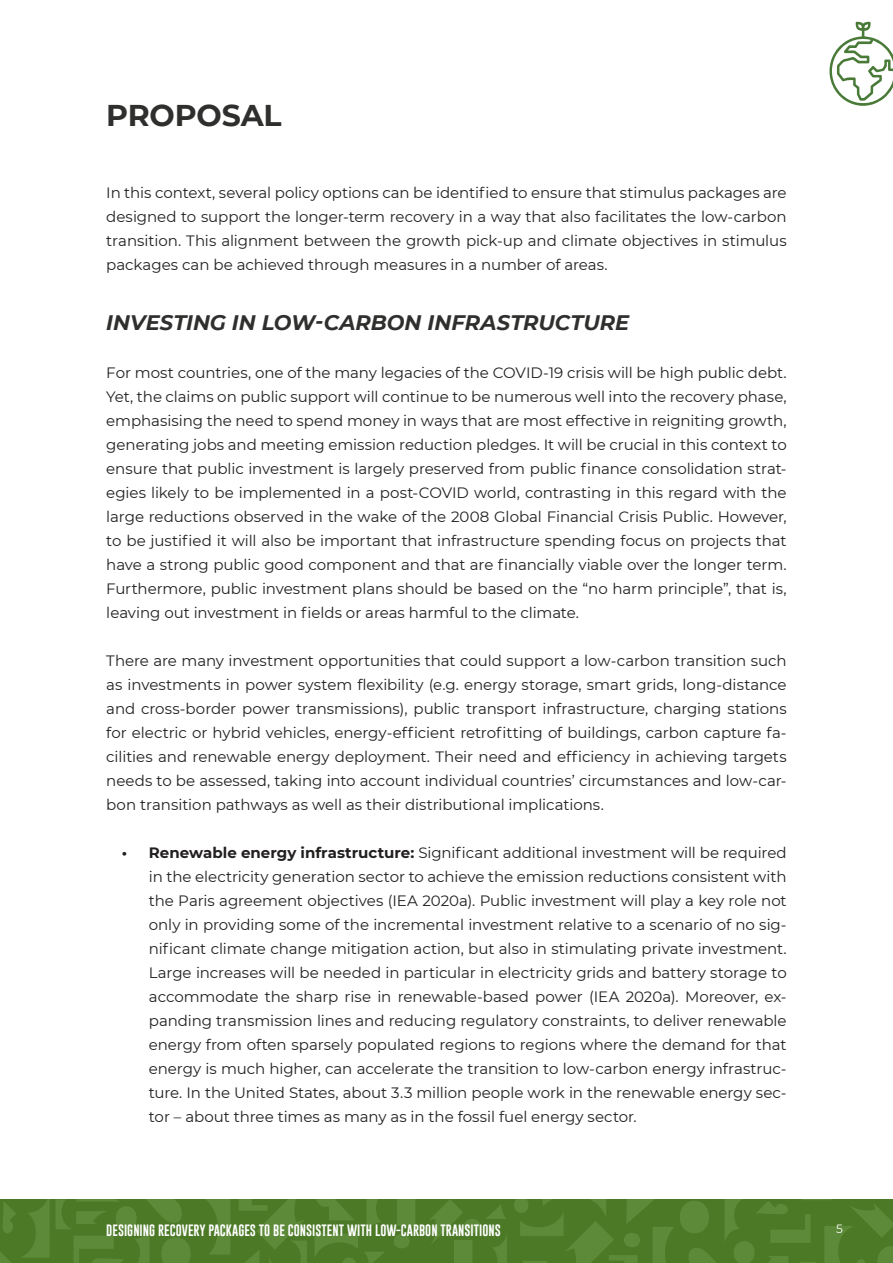
<style>
.page{position:relative;width:893px;height:1263px;background:#fff}
.page>*{position:absolute;margin:0;border:0;box-sizing:border-box;transform-origin:0 0}
.t1{font:700 30px "Montserrat";letter-spacing:-.005em;color:#2f302e}
.t2{font:italic 700 21px "Montserrat";letter-spacing:-.005em;color:#2f302e}
.t3{font:15px/24px "Montserrat";letter-spacing:-.005em;color:#221f1f;text-align:justify}
.t4{font:12px "Gobold";color:#fff}
.t5{font:12px "Montserrat";color:#fff}
.s1{font-weight:700}
</style>
<div class="page">
<div style="left:0;top:1199px;width:893px;height:64px;background:#4b7926"></div>
<svg style="left:514px;top:1199px;width:379px;height:64px"></svg>
<svg style="left:430px;top:1200px;width:77px;height:63px"></svg>
<svg style="left:0;top:1199px;width:415px;height:64px"></svg>
<svg style="left:829px;top:22px;width:64px;height:84px"></svg>
<h1 class="t1" style="left:106px;top:94px;width:177px">PROPOSAL</h1>
<p class="t3" style="left:106px;top:180px;width:682px">In this context, several policy options can be identified to ensure that stimulus packages are designed to support the longer-term recovery in a way that also facilitates the low-carbon transition. This alignment between the growth pick-up and climate objectives in stimulus packages can be achieved through measures in a number of areas.</p>
<h2 class="t2" style="left:106px;top:307px;width:524px">INVESTING IN LOW-CARBON INFRASTRUCTURE</h2>
<p class="t3" style="left:106px;top:361px;width:682px">For most countries, one of the many legacies of the COVID-19 crisis will be high public debt.<br>Yet, the claims on public support will continue to be numerous well into the recovery phase, emphasising the need to spend money in ways that are most effective in reigniting growth, generating jobs and meeting emission reduction pledges. It will be crucial in this context to ensure that public investment is largely preserved from public finance consolidation strat&shy;egies likely to be implemented in a post-COVID world, contrasting in this regard with the large reductions observed in the wake of the 2008 Global Financial Crisis Public. However, to be justified it will also be important that infrastructure spending focus on projects that have a strong public good component and that are financially viable over the longer term.<br>Furthermore, public investment plans should be based on the “no harm principle”, that is, leaving out investment in fields or areas harmful to the climate.</p>
<p class="t3" style="left:106px;top:649px;width:682px">There are many investment opportunities that could support a low-carbon transition such as investments in power system flexibility (e.g. energy storage, smart grids, long-distance and cross-border power transmissions), public transport infrastructure, charging stations for electric or hybrid vehicles, energy-efficient retrofitting of buildings, carbon capture fa&shy;cilities and renewable energy deployment. Their need and efficiency in achieving targets needs to be assessed, taking into account individual countries’ circumstances and low-car&shy;bon transition pathways as well as their distributional implications.</p>
<p class="t3" style="left:149px;top:840px;width:639px;text-indent:-27px"><span class="s1">• Renewable energy infrastructure:</span> Significant additional investment will be required in the electricity generation sector to achieve the emission reductions consistent with the Paris agreement objectives (IEA 2020a). Public investment will play a key role not only in providing some of the incremental investment relative to a scenario of no sig&shy;nificant climate change mitigation action, but also in stimulating private investment.<br>Large increases will be needed in particular in electricity grids and battery storage to accommodate the sharp rise in renewable-based power (IEA 2020a). Moreover, ex&shy;panding transmission lines and reducing regulatory constraints, to deliver renewable energy from often sparsely populated regions to regions where the demand for that energy is much higher, can accelerate the transition to low-carbon energy infrastruc&shy;ture. In the United States, about 3.3 million people work in the renewable energy sec&shy;tor – about three times as many as in the fossil fuel energy sector.</p>
<p class="t4" style="left:106px;top:1225px;width:396px">DESIGNING RECOVERY PACKAGES TO BE CONSISTENT WITH LOW-CARBON TRANSITIONS</p>
<p class="t5" style="left:836px;top:1223px;width:8px">5</p>
</div>
